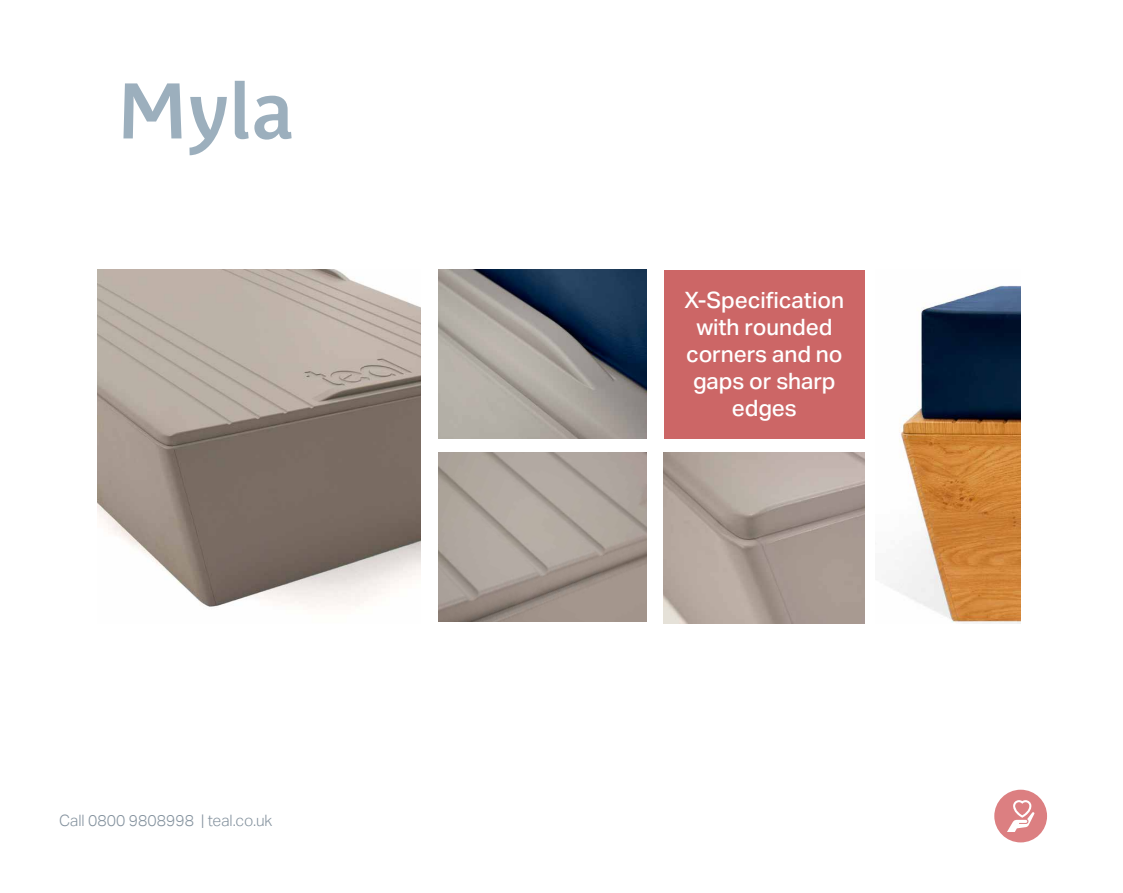
<style>
.page{position:relative;width:1123px;height:893px;background:#fff}
.page>*{position:absolute;margin:0;border:0;box-sizing:border-box;transform-origin:0 0}
.t1{font:700 77.85px "Parisine Plus Std Gris";color:#9cafbd}
.t2{font:500 22.5px/27px "Aktiv Grotesk";color:#fff;text-align:center}
.t3{font:300 15.75px "Aktiv Grotesk";color:#84929e}
</style>
<div class="page">
<div style="left:994px;top:790px;width:53px;height:52px;background:#dc7f81;border-radius:50%"></div>
<svg style="left:1007px;top:800px;width:27px;height:32px"></svg>
<img style="left:97px;top:270px;width:324px;height:337px">
<img style="left:438px;top:270px;width:208px;height:169px">
<img style="left:438px;top:453px;width:208px;height:168px">
<div style="left:664px;top:270px;width:200px;height:169px;background:#c66"></div>
<img style="left:664px;top:453px;width:200px;height:170px">
<img style="left:888px;top:285px;width:132px;height:338px">
<h1 class="t1" style="left:117px;top:66px;width:178px">Myla</h1>
<p class="t3" style="left:59px;top:811px;width:215px">Call 0800 9808998 | teal.co.uk</p>
<p class="t2" style="left:684px;top:287px;width:161px">X-Specification with rounded corners and no gaps or sharp edges</p>
</div>
